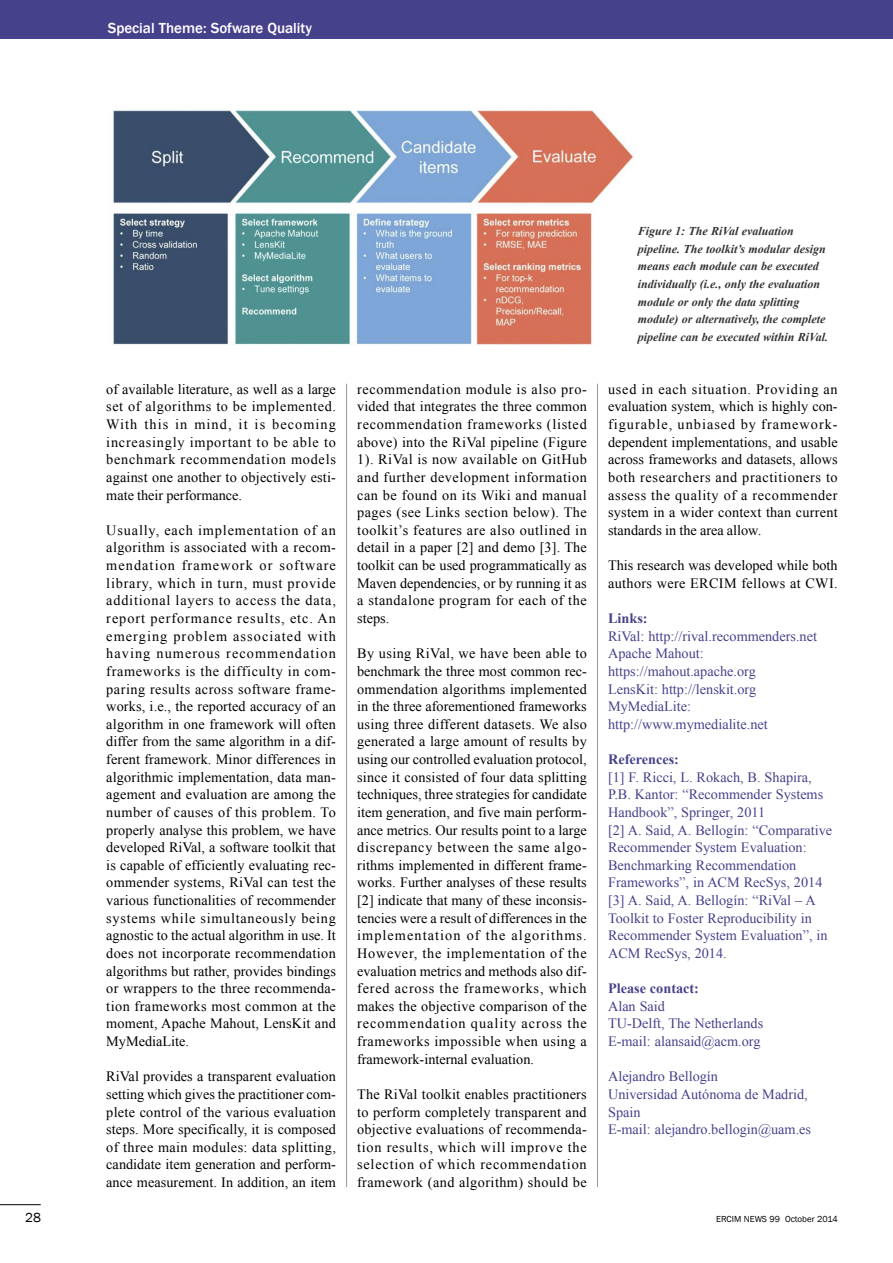
<style>
.page{position:relative;width:893px;height:1263px;background:#fff}
.page>*{position:absolute;margin:0;border:0;box-sizing:border-box;transform-origin:0 0}
.t1{font:500 15px "Franklin Gothic";color:#fff}
.t2{font:14.25px/17.5px "Times New Roman";letter-spacing:.01em;color:#000;text-align:justify}
.t3{font:14.25px/17.5px "Times New Roman";color:#46418b}
.t4{font:700 14.25px "Times New Roman";color:#46418b}
.t5{font:13.5px "Franklin Gothic";color:#000}
.t6{font:italic 700 12px/17.5px "Times New Roman";color:#333}
.t7{font:9px "Franklin Gothic";color:#000}
</style>
<div class="page">
<hr style="left:346px;top:384px;width:1px;height:803px;background:#999">
<hr style="left:597px;top:384px;width:1px;height:803px;background:#999">
<hr style="left:0;top:1204px;width:41px;height:1px;background:#000">
<div style="left:0;top:0;width:893px;height:38px;background:#46418b"></div>
<img style="left:106px;top:110px;width:527px;height:236px">
<p class="t1" style="left:108px;top:20px;width:206px">Special Theme: Sofware Quality</p>
<p class="t2" style="left:106px;top:380px;width:231px">of available literature, as well as a large set of algorithms to be implemented.<br>With this in mind, it is becoming increasingly important to be able to benchmark recommendation models against one another to objectively esti&shy;mate their performance.</p>
<p class="t2" style="left:106px;top:521px;width:231px">Usually, each implementation of an algorithm is associated with a recom&shy;mendation framework or software library, which in turn, must provide additional layers to access the data, report performance results, etc. An emerging problem associated with having numerous recommendation frameworks is the difficulty in com&shy;paring results across software frame&shy;works, i.e., the reported accuracy of an algorithm in one framework will often differ from the same algorithm in a dif&shy;ferent framework. Minor differences in algorithmic implementation, data man&shy;agement and evaluation are among the number of causes of this problem. To properly analyse this problem, we have developed RiVal, a software toolkit that is capable of efficiently evaluating rec&shy;ommender systems, RiVal can test the various functionalities of recommender systems while simultaneously being agnostic to the actual algorithm in use. It does not incorporate recommendation algorithms but rather, provides bindings or wrappers to the three recommenda&shy;tion frameworks most common at the moment, Apache Mahout, LensKit and MyMediaLite.</p>
<p class="t2" style="left:106px;top:1068px;width:231px">RiVal provides a transparent evaluation setting which gives the practitioner com&shy;plete control of the various evaluation steps. More specifically, it is composed of three main modules: data splitting, candidate item generation and perform&shy;ance measurement. In addition, an item</p>
<p class="t2" style="left:357px;top:380px;width:231px">recommendation module is also pro&shy;vided that integrates the three common recommendation frameworks (listed above) into the RiVal pipeline (Figure 1). RiVal is now available on GitHub and further development information can be found on its Wiki and manual pages (see Links section below). The toolkit’s features are also outlined in detail in a paper [2] and demo [3]. The toolkit can be used programmatically as Maven dependencies, or by running it as a standalone program for each of the steps.</p>
<p class="t2" style="left:357px;top:645px;width:231px">By using RiVal, we have been able to benchmark the three most common rec&shy;ommendation algorithms implemented in the three aforementioned frameworks using three different datasets. We also generated a large amount of results by using our controlled evaluation protocol, since it consisted of four data splitting techniques, three strategies for candidate item generation, and five main perform&shy;ance metrics. Our results point to a large discrepancy between the same algo&shy;rithms implemented in different frame&shy;works. Further analyses of these results [2] indicate that many of these inconsis&shy;tencies were a result of differences in the implementation of the algorithms.<br>However, the implementation of the evaluation metrics and methods also dif&shy;fered across the frameworks, which makes the objective comparison of the recommendation quality across the frameworks impossible when using a framework-internal evaluation.</p>
<p class="t2" style="left:357px;top:1085px;width:231px">The RiVal toolkit enables practitioners to perform completely transparent and objective evaluations of recommenda&shy;tion results, which will improve the selection of which recommendation framework (and algorithm) should be</p>
<p class="t6" style="left:638px;top:222px;width:192px">Figure 1: The RiVal evaluation pipeline. The toolkit’s modular design means each module can be executed individually (i.e., only the evaluation module or only the data splitting module) or alternatively, the complete pipeline can be executed within RiVal.</p>
<p class="t2" style="left:608px;top:380px;width:231px">used in each situation. Providing an evaluation system, which is highly con&shy;figurable, unbiased by framework&shy;dependent implementations, and usable across frameworks and datasets, allows both researchers and practitioners to assess the quality of a recommender system in a wider context than current standards in the area allow.</p>
<p class="t2" style="left:608px;top:556px;width:231px">This research was developed while both authors were ERCIM fellows at CWI.</p>
<p class="t4" style="left:608px;top:610px;width:41px">Links:</p>
<p class="t3" style="left:608px;top:627px;width:210px">RiVal: http://rival.recommenders.net<br>Apache Mahout: https://mahout.apache.org<br>LensKit: http://lenskit.org<br>MyMediaLite: http://www.mymedialite.net</p>
<p class="t4" style="left:608px;top:751px;width:72px">References:</p>
<p class="t3" style="left:608px;top:768px;width:226px">[1] F. Ricci, L. Rokach, B. Shapira,<br>P.B. Kantor: “Recommender Systems<br>Handbook”, Springer, 2011<br>[2] A. Said, A. Bellogín: “Comparative<br>Recommender System Evaluation:<br>Benchmarking Recommendation<br>Frameworks”, in ACM RecSys, 2014 [3] A. Said, A. Bellogín: “RiVal – A<br>Toolkit to Foster Reproducibility in<br>Recommender System Evaluation”, in<br>ACM RecSys, 2014.</p>
<p class="t4" style="left:608px;top:980px;width:92px">Please contact:</p>
<p class="t3" style="left:608px;top:997px;width:157px">Alan Said<br>TU-Delft, The Netherlands<br>E-mail: alansaid@acm.org</p>
<p class="t3" style="left:608px;top:1068px;width:205px">Alejandro Bellogín<br>Universidad Autónoma de Madrid,<br>Spain<br>E-mail: alejandro.bellogin@uam.es</p>
<p class="t5" style="left:25px;top:1210px;width:17px">28</p>
<p class="t7" style="left:716px;top:1214px;width:123px">ERCIM NEWS 99 October 2014</p>
</div>
